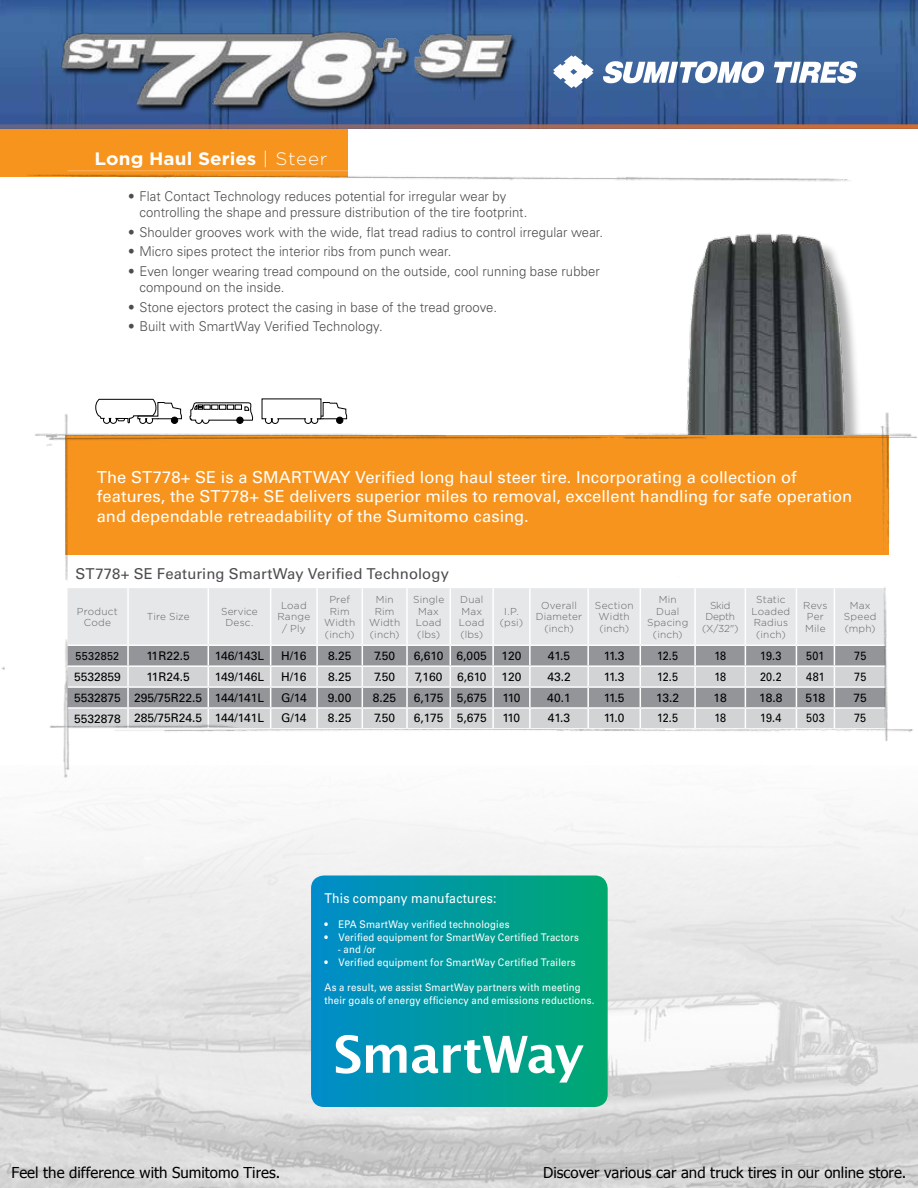
<style>
.page{position:relative;width:918px;height:1188px;background:#fff}
.page>*{position:absolute;margin:0;border:0;box-sizing:border-box;transform-origin:0 0}
.t1{font:700 51px "Lucida Grande";letter-spacing:-.02em;color:#fff}
.t2{font:700 18px "Gotham";letter-spacing:.005em;color:#fff;scale:1.05 1}
.t3{font:16.5px/19.5px "Univers LT Std";color:#fff}
.t4{font:15px "Tahoma";color:#000}
.t5{font:15px "Univers LT Std";letter-spacing:.01em;color:#4d4d4f}
.t6{font:300 13.5px/16.5px "Univers LT Std";letter-spacing:.005em;color:#4d4d4f}
.t7{font:13.5px "Univers LT Std";letter-spacing:.01em;color:#fff;scale:.91 1}
.t8{font:12px "Univers LT Std";color:#000}
.t9{font:12px "Univers LT Std";color:#000;scale:.9 1}
.t10{font:11.4px "Univers LT Std";letter-spacing:.025em;color:#000;scale:.95 1}
.t11{font:10.5px/12.6px "Univers LT Std";letter-spacing:.025em;color:#fff;scale:.91 1}
.t12{font:300 10.05px/11.6px "Gotham";letter-spacing:.02em;color:#636466;text-align:center}
.t13{font:300 10.05px/11.6px "Gotham";letter-spacing:-.03em;color:#636466;text-align:center}
.s1{font-weight:300}
</style>
<div class="page">
<div style="left:0;top:129px;width:348px;height:48px;background:#f7941e"></div>
<img style="left:0;top:0;width:918px;height:124px">
<svg style="left:0;top:124px;width:918px;height:5px;background:#8f6662"></svg>
<svg style="left:0;top:808px;width:918px;height:380px"></svg>
<img style="left:27px;top:170px;width:822px;height:12px">
<img style="left:688px;top:233px;width:168px;height:142px">
<svg style="left:311px;top:875px;width:297px;height:232px;background:#019a9c"></svg>
<img style="left:45px;top:27px;width:471px;height:86px">
<svg style="left:553px;top:55px;width:41px;height:33px"></svg>
<svg style="left:603px;top:61px;width:161px;height:22px"></svg>
<svg style="left:774px;top:61px;width:83px;height:22px"></svg>
<img style="left:35px;top:375px;width:882px;height:403px">
<h2 class="t2" style="left:94px;top:146px;width:223px">Long Haul Series <span class="s1">| Steer</span></h2>
<p class="t6" style="left:139px;top:188px;width:389px;text-indent:-11px">• Flat Contact Technology reduces potential for irregular wear by controlling the shape and pressure distribution of the tire footprint.</p>
<p class="t6" style="left:128px;top:224px;width:477px">• Shoulder grooves work with the wide, flat tread radius to control irregular wear.</p>
<p class="t6" style="left:128px;top:243px;width:325px">• Micro sipes protect the interior ribs from punch wear.</p>
<p class="t6" style="left:139px;top:263px;width:462px;text-indent:-11px">• Even longer wearing tread compound on the outside, cool running base rubber compound on the inside.</p>
<p class="t6" style="left:128px;top:299px;width:370px">• Stone ejectors protect the casing in base of the tread groove.</p>
<p class="t6" style="left:128px;top:318px;width:256px">• Built with SmartWay Verified Technology.</p>
<p class="t3" style="left:97px;top:467px;width:757px">The ST778+ SE is a SMARTWAY Verified long haul steer tire. Incorporating a collection of features, the ST778+ SE delivers superior miles to removal, excellent handling for safe operation and dependable retreadability of the Sumitomo casing.</p>
<p class="t5" style="left:76px;top:565px;width:375px">ST778+ SE Featuring SmartWay Verified Technology</p>
<p class="t12" style="left:77px;top:605px;width:43px">Product<br>Code</p>
<p class="t12" style="left:147px;top:611px;width:44px">Tire Size</p>
<p class="t12" style="left:221px;top:605px;width:38px">Service<br>Desc.</p>
<p class="t12" style="left:278px;top:599px;width:34px">Load<br>Range / Ply</p>
<p class="t12" style="left:324px;top:594px;width:33px">Pref<br>Rim<br>Width (inch)</p>
<p class="t12" style="left:369px;top:594px;width:33px">Min<br>Rim<br>Width (inch)</p>
<p class="t12" style="left:413px;top:594px;width:33px;text-align:left">Single<br>Max<br>Load (lbs)</p>
<p class="t12" style="left:459px;top:594px;width:27px;text-align:left">Dual<br>Max<br>Load (lbs)</p>
<p class="t12" style="left:500px;top:605px;width:25px">I.P. (psi)</p>
<p class="t12" style="left:536px;top:599px;width:48px">Overall<br>Diameter (inch)</p>
<p class="t12" style="left:595px;top:599px;width:40px">Section<br>Width (inch)</p>
<p class="t12" style="left:647px;top:594px;width:43px">Min<br>Dual<br>Spacing (inch)</p>
<p class="t13" style="left:702px;top:599px;width:38px">Skid<br>Depth (X/32")</p>
<p class="t12" style="left:752px;top:594px;width:40px">Static<br>Loaded<br>Radius (inch)</p>
<p class="t12" style="left:803px;top:599px;width:26px;text-align:left">Revs<br>Per<br>Mile</p>
<p class="t12" style="left:844px;top:599px;width:34px">Max<br>Speed (mph)</p>
<p class="t10" style="left:76px;top:649px;width:47px">5532852</p>
<p class="t8" style="left:147px;top:648px;width:45px">11R22.5</p>
<p class="t8" style="left:215px;top:648px;width:51px">146/143L</p>
<p class="t8" style="left:281px;top:648px;width:27px">H/16</p>
<p class="t8" style="left:328px;top:648px;width:25px">8.25</p>
<p class="t8" style="left:374px;top:648px;width:23px">7. 50</p>
<p class="t8" style="left:414px;top:648px;width:109px">6,610 6,005 120</p>
<p class="t8" style="left:548px;top:648px;width:24px">41.5</p>
<p class="t8" style="left:604px;top:648px;width:22px">11.3</p>
<p class="t9" style="left:657px;top:648px;width:25px">12.5</p>
<p class="t9" style="left:714px;top:648px;width:15px">18</p>
<p class="t9" style="left:760px;top:648px;width:25px">19.3</p>
<p class="t9" style="left:806px;top:648px;width:22px">501</p>
<p class="t9" style="left:854px;top:648px;width:15px">75</p>
<p class="t8" style="left:74px;top:670px;width:48px">5532859</p>
<p class="t8" style="left:147px;top:669px;width:45px">11R24.5</p>
<p class="t8" style="left:215px;top:669px;width:51px">149/146L</p>
<p class="t8" style="left:281px;top:669px;width:27px">H/16</p>
<p class="t8" style="left:328px;top:669px;width:25px">8.25</p>
<p class="t8" style="left:374px;top:669px;width:23px">7. 50</p>
<p class="t8" style="left:415px;top:669px;width:73px">7,160 6,610</p>
<p class="t8" style="left:502px;top:669px;width:21px">120</p>
<p class="t8" style="left:547px;top:669px;width:25px">43.2</p>
<p class="t8" style="left:604px;top:669px;width:22px">11.3</p>
<p class="t9" style="left:657px;top:669px;width:25px">12.5</p>
<p class="t9" style="left:714px;top:669px;width:15px">18</p>
<p class="t9" style="left:760px;top:669px;width:26px">20.2</p>
<p class="t9" style="left:806px;top:669px;width:22px">481</p>
<p class="t9" style="left:854px;top:669px;width:15px">75</p>
<p class="t8" style="left:74px;top:690px;width:192px">5532875 295/75R22. 5 144/141L</p>
<p class="t8" style="left:281px;top:690px;width:27px">G/14</p>
<p class="t8" style="left:328px;top:690px;width:25px">9.00</p>
<p class="t8" style="left:373px;top:690px;width:25px">8.25</p>
<p class="t8" style="left:414px;top:690px;width:74px">6,175 5,675</p>
<p class="t8" style="left:503px;top:690px;width:19px">110</p>
<p class="t8" style="left:547px;top:690px;width:25px">40. 1</p>
<p class="t8" style="left:604px;top:690px;width:22px">11.5</p>
<p class="t8" style="left:656px;top:690px;width:25px">13.2</p>
<p class="t8" style="left:714px;top:690px;width:15px">18</p>
<p class="t8" style="left:759px;top:690px;width:25px">18.8</p>
<p class="t8" style="left:805px;top:690px;width:21px">518</p>
<p class="t8" style="left:854px;top:690px;width:15px">75</p>
<p class="t8" style="left:74px;top:711px;width:192px">5532878 285/75R24. 5 144/141L</p>
<p class="t8" style="left:281px;top:711px;width:27px">G/14</p>
<p class="t8" style="left:328px;top:711px;width:25px">8.25</p>
<p class="t8" style="left:374px;top:711px;width:23px">7. 50</p>
<p class="t8" style="left:414px;top:711px;width:74px">6,175 5,675</p>
<p class="t8" style="left:503px;top:711px;width:19px">110</p>
<p class="t8" style="left:548px;top:711px;width:24px">41.3</p>
<p class="t8" style="left:604px;top:711px;width:22px">11.0</p>
<p class="t9" style="left:657px;top:711px;width:25px">12.5</p>
<p class="t9" style="left:714px;top:711px;width:15px">18</p>
<p class="t9" style="left:760px;top:711px;width:25px">19.4</p>
<p class="t9" style="left:806px;top:711px;width:22px">503</p>
<p class="t9" style="left:854px;top:711px;width:15px">75</p>
<p class="t7" style="left:325px;top:890px;width:190px">This company manufactures:</p>
<p class="t11" style="left:325px;top:918px;width:205px">• EPA SmartWay verified technologies</p>
<p class="t11" style="left:325px;top:931px;width:281px">• Verified equipment for SmartWay Certified Tractors</p>
<p class="t11" style="left:338px;top:944px;width:43px">- and /or</p>
<p class="t11" style="left:325px;top:956px;width:277px">• Verified equipment for SmartWay Certified Trailers</p>
<p class="t11" style="left:325px;top:981px;width:296px">As a result, we assist SmartWay partners with meeting their goals of energy efficiency and emissions reductions.</p>
<h1 class="t1" style="left:333px;top:1013px;width:252px">SmartWay</h1>
<p class="t4" style="left:12px;top:1163px;width:270px">Feel the difference with Sumitomo Tires.</p>
<p class="t4" style="left:543px;top:1163px;width:365px">Discover various car and truck tires in our online store.</p>
</div>
